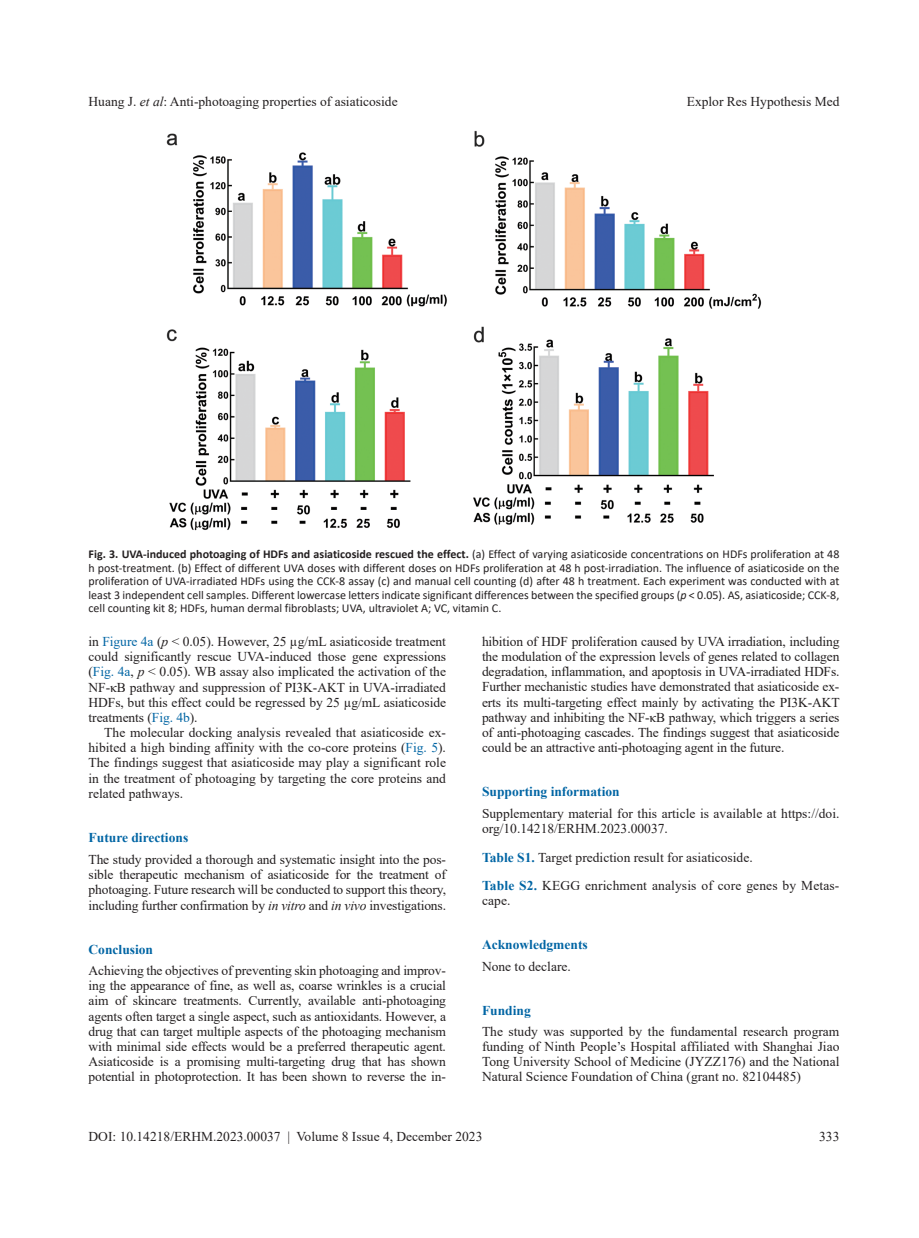
<style>
.page{position:relative;width:919px;height:1238px;background:#fff}
.page>*{position:absolute;margin:0;border:0;box-sizing:border-box;transform-origin:0 0}
.t1{font:13.5px/15.1px "Times New Roman";color:#231f20;text-align:justify}
.t2{font:700 13.5px "Times New Roman";color:#0065a4}
.t3{font:12px/13.5px "Calibri";color:#231f20;text-align:justify}
.s1{font-style:italic}
.s2{font-weight:700}
.s3{color:#0065a4}
.s4{font-weight:700;color:#0065a4}
</style>
<div class="page">
<img style="left:166px;top:130px;width:596px;height:401px">
<p class="t1" style="left:88px;top:93px;width:310px">Huang J. <span class="s1">et al</span>: Anti-photoaging properties of asiaticoside</p>
<p class="t1" style="left:686px;top:93px;width:154px">Explor Res Hypothesis Med</p>
<p class="t3" style="left:88px;top:547px;width:752px"><span class="s2">Fig. 3. UVA-induced photoaging of HDFs and asiaticoside rescued the effect.</span> (a) Effect of varying asiaticoside concentrations on HDFs proliferation at 48 h post-treatment. (b) Effect of different UVA doses with different doses on HDFs proliferation at 48 h post-irradiation. The influence of asiaticoside on the proliferation of UVA-irradiated HDFs using the CCK-8 assay (c) and manual cell counting (d) after 48 h treatment. Each experiment was conducted with at least 3 independent cell samples. Different lowercase letters indicate significant differences between the specified groups (<span class="s1">p</span> &lt; 0.05). AS, asiaticoside; CCK-8, cell counting kit 8; HDFs, human dermal fibroblasts; UVA, ultraviolet A; VC, vitamin C.</p>
<p class="t1" style="left:89px;top:633px;width:359px">in <span class="s3">Figure 4a</span> (<span class="s1">p</span> &lt; 0.05). However, 25 µg/mL asiaticoside treatment could significantly rescue UVA-induced those gene expressions (<span class="s3">Fig. 4a</span>, <span class="s1">p</span> &lt; 0.05). WB assay also implicated the activation of the NF-κB pathway and suppression of PI3K-AKT in UVA-irradiated HDFs, but this effect could be regressed by 25 µg/mL asiaticoside treatments (<span class="s3">Fig. 4b</span>).</p>
<p class="t1" style="left:89px;top:724px;width:359px;text-indent:16px">The molecular docking analysis revealed that asiaticoside ex&shy;hibited a high binding affinity with the co-core proteins (<span class="s3">Fig. 5</span>).<br>The findings suggest that asiaticoside may play a significant role in the treatment of photoaging by targeting the core proteins and related pathways.</p>
<p class="t2" style="left:89px;top:827px;width:101px">Future directions</p>
<p class="t1" style="left:89px;top:850px;width:359px">The study provided a thorough and systematic insight into the pos&shy;sible therapeutic mechanism of asiaticoside for the treatment of photoaging. Future research will be conducted to support this theory, including further confirmation by <span class="s1">in vitro</span> and <span class="s1">in vivo</span> investigations.</p>
<p class="t2" style="left:89px;top:939px;width:66px">Conclusion</p>
<p class="t1" style="left:89px;top:962px;width:359px">Achieving the objectives of preventing skin photoaging and improv&shy;ing the appearance of fine, as well as, coarse wrinkles is a crucial aim of skincare treatments. Currently, available anti-photoaging agents often target a single aspect, such as antioxidants. However, a drug that can target multiple aspects of the photoaging mechanism with minimal side effects would be a preferred therapeutic agent.<br>Asiaticoside is a promising multi-targeting drug that has shown potential in photoprotection. It has been shown to reverse the in-</p>
<p class="t1" style="left:482px;top:633px;width:359px">hibition of HDF proliferation caused by UVA irradiation, including the modulation of the expression levels of genes related to collagen degradation, inflammation, and apoptosis in UVA-irradiated HDFs.<br>Further mechanistic studies have demonstrated that asiaticoside ex&shy;erts its multi-targeting effect mainly by activating the PI3K-AKT pathway and inhibiting the NF-κB pathway, which triggers a series of anti-photoaging cascades. The findings suggest that asiaticoside could be an attractive anti-photoaging agent in the future.</p>
<p class="t2" style="left:482px;top:781px;width:139px">Supporting information</p>
<p class="t1" style="left:482px;top:804px;width:359px">Supplementary material for this article is available at https://doi. org/10.14218/ERHM.2023.00037.</p>
<p class="t1" style="left:482px;top:842px;width:359px;line-height:28.7px"><span class="s4">Table S1.</span> Target prediction result for asiaticoside.<br><span class="s4">Table S2.</span> KEGG enrichment analysis of core genes by Metas-</p>
<p class="t1" style="left:482px;top:892px;width:30px">cape.</p>
<p class="t2" style="left:482px;top:934px;width:107px">Acknowledgments</p>
<p class="t1" style="left:482px;top:958px;width:90px">None to declare.</p>
<p class="t2" style="left:482px;top:1000px;width:50px">Funding</p>
<p class="t1" style="left:482px;top:1023px;width:359px">The study was supported by the fundamental research program funding of Ninth People’s Hospital affiliated with Shanghai Jiao Tong University School of Medicine (JYZZ176) and the National Natural Science Foundation of China (grant no. 82104485)</p>
<p class="t1" style="left:88px;top:1128px;width:395px">DOI: 10.14218/ERHM.2023.00037 | Volume 8 Issue 4, December 2023</p>
<p class="t1" style="left:819px;top:1128px;width:22px">333</p>
</div>
